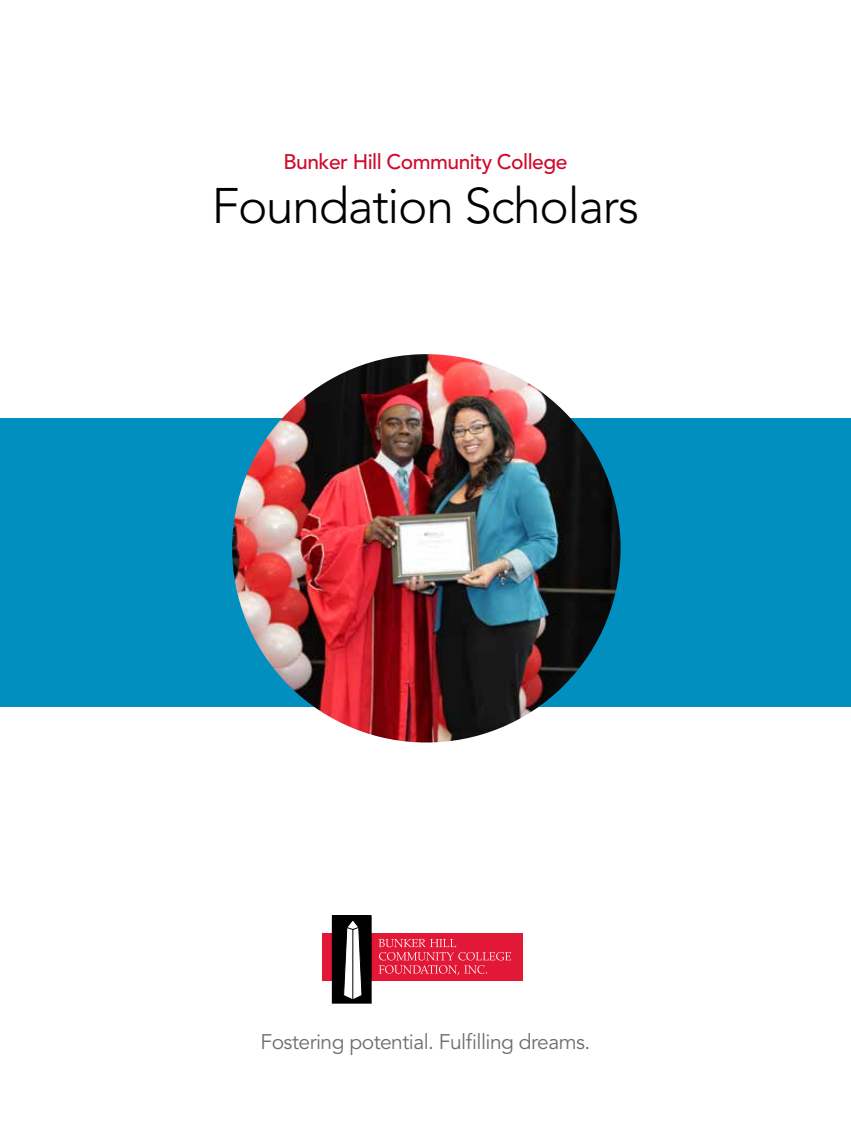
<style>
.page{position:relative;width:851px;height:1121px;background:#fff}
.page>*{position:absolute;margin:0;border:0;box-sizing:border-box;transform-origin:0 0}
.t1{font:300 49.5px "Avenir LT Std";letter-spacing:-.025em;color:#000}
.t2{font:21px "Avenir LT Std";letter-spacing:-.025em;color:#6d6e71}
.t3{font:500 21px "Avenir LT Std";letter-spacing:-.025em;color:#cf0a2c}
</style>
<div class="page">
<div style="left:0;top:418px;width:850px;height:288px;background:#008fbe"></div>
<img style="left:213px;top:354px;width:426px;height:389px">
<div style="left:322px;top:933px;width:200px;height:47px;background:#e31837"></div>
<div style="left:332px;top:915px;width:39px;height:88px;background:#000"></div>
<svg style="left:343px;top:921px;width:19px;height:79px"></svg>
<svg style="left:378px;top:939px;width:133px;height:36px"></svg>
<p class="t3" style="left:283px;top:149px;width:285px">Bunker Hill Community College</p>
<h1 class="t1" style="left:212px;top:176px;width:429px">Foundation Scholars</h1>
<p class="t2" style="left:260px;top:1029px;width:331px">Fostering potential. Fulfilling dreams.</p>
</div>
